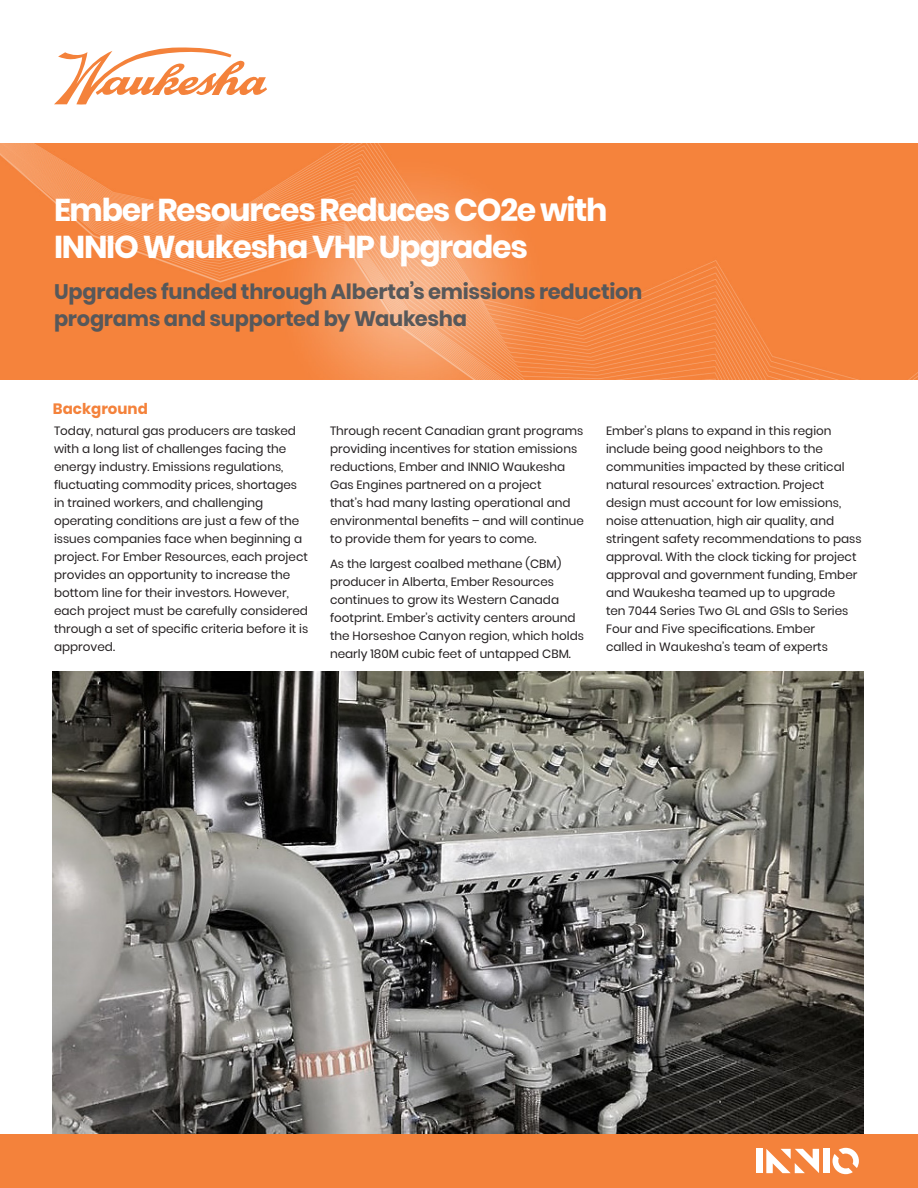
<style>
.page{position:relative;width:918px;height:1188px;background:#fff}
.page>*{position:absolute;margin:0;border:0;box-sizing:border-box;transform-origin:0 0}
.headline{font:700 31.5px/37.5px "Poppins";letter-spacing:-.04em;color:#fff}
.headline-2{font:700 21px/27px "Poppins";letter-spacing:-.015em;color:#57585a}
.t1{font:700 15px "Poppins";color:#f4823b}
.t2{font:12px/18px "Poppins";color:#231f20}
</style>
<div class="page">
<img style="left:53px;top:672px;width:811px;height:462px">
<img style="left:0;top:143px;width:918px;height:237px">
<div style="left:0;top:1134px;width:918px;height:54px;background:#f4823b"></div>
<svg style="left:54px;top:48px;width:213px;height:56px"></svg>
<div style="left:756px;top:1149px;width:6px;height:24px;background:#fff"></div>
<div style="left:823px;top:1149px;width:7px;height:24px;background:#fff"></div>
<svg style="left:766px;top:1149px;width:53px;height:24px"></svg>
<svg style="left:833px;top:1148px;width:26px;height:26px"></svg>
<p class="headline" style="left:54px;top:191px;width:555px">Ember Resources Reduces CO2e with<br>INNIO Waukesha VHP Upgrades</p>
<p class="headline-2" style="left:54px;top:278px;width:590px">Upgrades funded through Alberta’s emissions reduction programs and supported by Waukesha</p>
<p class="t1" style="left:53px;top:400px;width:96px">Background</p>
<p class="t2" style="left:54px;top:422px;width:256px">Today, natural gas producers are tasked with a long list of challenges facing the energy industry. Emissions regulations, fluctuating commodity prices, shortages in trained workers, and challenging operating conditions are just a few of the issues companies face when beginning a project. For Ember Resources, each project provides an opportunity to increase the bottom line for their investors. However, each project must be carefully considered through a set of specific criteria before it is approved.</p>
<p class="t2" style="left:330px;top:422px;width:255px">Through recent Canadian grant programs providing incentives for station emissions reductions, Ember and INNIO Waukesha Gas Engines partnered on a project<br>that’s had many lasting operational and environmental benefits – and will continue to provide them for years to come.</p>
<p class="t2" style="left:330px;top:555px;width:255px">As the largest coalbed methane (CBM) producer in Alberta, Ember Resources continues to grow its Western Canada footprint. Ember’s activity centers around the Horseshoe Canyon region, which holds nearly 180M cubic feet of untapped CBM.</p>
<p class="t2" style="left:606px;top:422px;width:257px">Ember’s plans to expand in this region include being good neighbors to the communities impacted by these critical natural resources’ extraction. Project design must account for low emissions, noise attenuation, high air quality, and stringent safety recommendations to pass approval. With the clock ticking for project approval and government funding, Ember and Waukesha teamed up to upgrade<br>ten 7044 Series Two GL and GSIs to Series Four and Five specifications. Ember<br>called in Waukesha’s team of experts</p>
</div>
